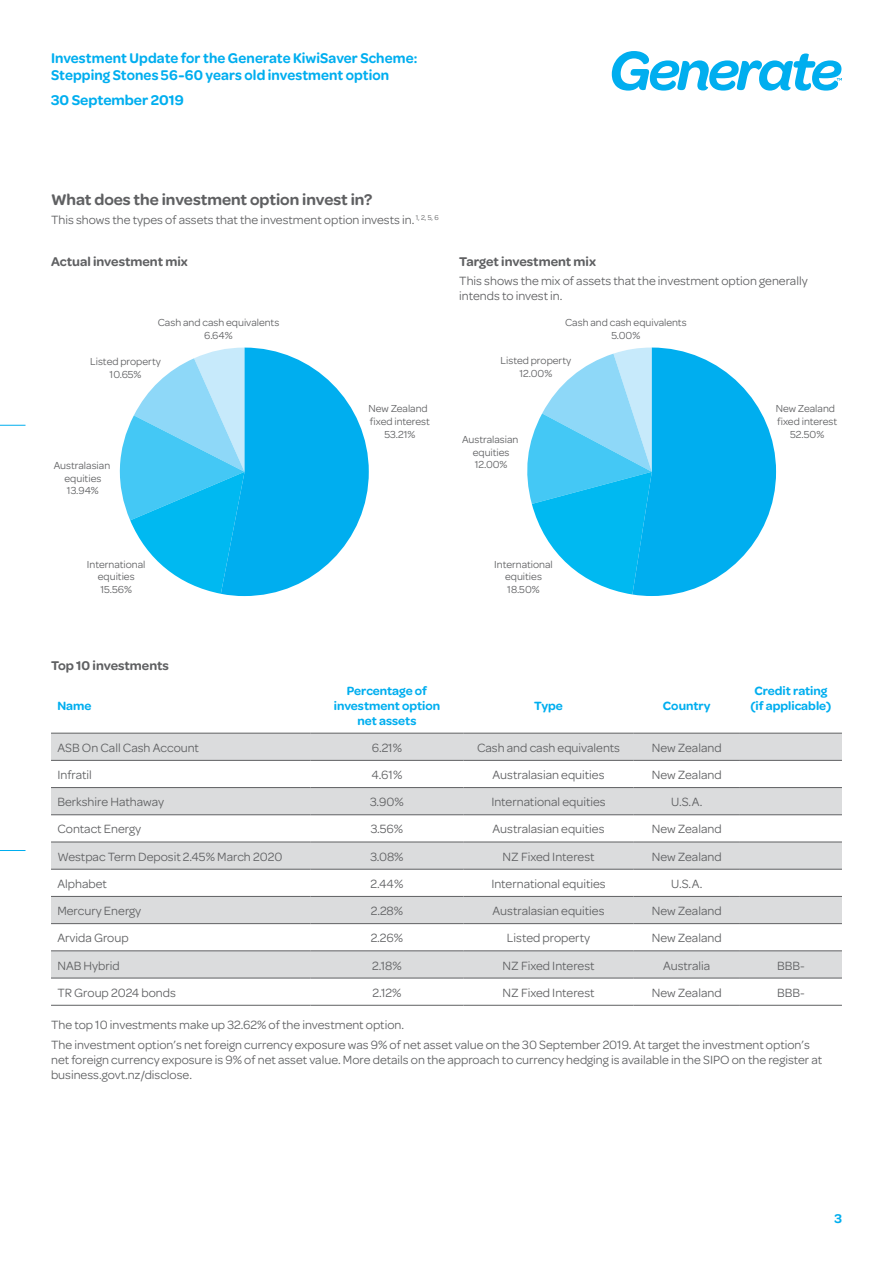
<style>
.page{position:relative;width:893px;height:1263px;background:#fff}
.page>*{position:absolute;margin:0;border:0;box-sizing:border-box;transform-origin:0 0}
.t1{font:600 16.5px "Omnes";color:#5f6062}
.t2{font:600 15px/16.5px "Omnes";letter-spacing:.005em;color:#00aeef;scale:.96 1}
.t3{font:600 15px "Omnes";letter-spacing:.005em;color:#00aeef}
.t4{font:600 13.5px "Omnes";color:#5f6062}
.t5{font:600 13.5px "Omnes";color:#00aeef}
.t6{font:12.75px/15px "Omnes";color:#5f6062}
.t7{font:600 12.75px/15px "Omnes";color:#00aeef;text-align:center}
.t8{font:10.8px/12.8px "Omnes";color:#5f6062;text-align:center}
</style>
<div class="page">
<svg style="left:612px;top:51px;width:230px;height:40px"></svg>
<svg style="left:0;top:425px;width:26px;height:1px"></svg>
<svg style="left:0;top:850px;width:26px;height:1px"></svg>
<svg style="left:51px;top:734px;width:791px;height:244px;fill:#dbdcdd"></svg>
<hr style="left:51px;top:787px;width:259px;height:1px;background:#5f6062">
<hr style="left:310px;top:787px;width:153px;height:1px;background:#5f6062">
<hr style="left:463px;top:787px;width:171px;height:1px;background:#5f6062">
<hr style="left:634px;top:787px;width:106px;height:1px;background:#5f6062">
<hr style="left:740px;top:787px;width:102px;height:1px;background:#5f6062">
<hr style="left:51px;top:814px;width:259px;height:1px;background:#5f6062">
<hr style="left:310px;top:814px;width:153px;height:1px;background:#5f6062">
<hr style="left:463px;top:814px;width:171px;height:1px;background:#5f6062">
<hr style="left:634px;top:814px;width:106px;height:1px;background:#5f6062">
<hr style="left:740px;top:814px;width:102px;height:1px;background:#5f6062">
<hr style="left:51px;top:842px;width:259px;height:1px;background:#5f6062">
<hr style="left:310px;top:842px;width:153px;height:1px;background:#5f6062">
<hr style="left:463px;top:842px;width:171px;height:1px;background:#5f6062">
<hr style="left:634px;top:842px;width:106px;height:1px;background:#5f6062">
<hr style="left:740px;top:842px;width:102px;height:1px;background:#5f6062">
<hr style="left:51px;top:869px;width:259px;height:1px;background:#5f6062">
<hr style="left:310px;top:869px;width:153px;height:1px;background:#5f6062">
<hr style="left:463px;top:869px;width:171px;height:1px;background:#5f6062">
<hr style="left:634px;top:869px;width:106px;height:1px;background:#5f6062">
<hr style="left:740px;top:869px;width:102px;height:1px;background:#5f6062">
<hr style="left:51px;top:896px;width:259px;height:1px;background:#5f6062">
<hr style="left:310px;top:896px;width:153px;height:1px;background:#5f6062">
<hr style="left:463px;top:896px;width:171px;height:1px;background:#5f6062">
<hr style="left:634px;top:896px;width:106px;height:1px;background:#5f6062">
<hr style="left:740px;top:896px;width:102px;height:1px;background:#5f6062">
<hr style="left:51px;top:923px;width:259px;height:1px;background:#5f6062">
<hr style="left:310px;top:923px;width:153px;height:1px;background:#5f6062">
<hr style="left:463px;top:923px;width:171px;height:1px;background:#5f6062">
<hr style="left:634px;top:923px;width:106px;height:1px;background:#5f6062">
<hr style="left:740px;top:923px;width:102px;height:1px;background:#5f6062">
<hr style="left:51px;top:950px;width:259px;height:1px;background:#5f6062">
<hr style="left:310px;top:950px;width:153px;height:1px;background:#5f6062">
<hr style="left:463px;top:950px;width:171px;height:1px;background:#5f6062">
<hr style="left:634px;top:950px;width:106px;height:1px;background:#5f6062">
<hr style="left:740px;top:950px;width:102px;height:1px;background:#5f6062">
<hr style="left:51px;top:978px;width:259px;height:1px;background:#5f6062">
<hr style="left:310px;top:978px;width:153px;height:1px;background:#5f6062">
<hr style="left:463px;top:978px;width:171px;height:1px;background:#5f6062">
<hr style="left:634px;top:978px;width:106px;height:1px;background:#5f6062">
<hr style="left:740px;top:978px;width:102px;height:1px;background:#5f6062">
<hr style="left:51px;top:1005px;width:259px;height:1px;background:#5f6062">
<hr style="left:310px;top:1005px;width:153px;height:1px;background:#5f6062">
<hr style="left:463px;top:1005px;width:171px;height:1px;background:#5f6062">
<hr style="left:634px;top:1005px;width:106px;height:1px;background:#5f6062">
<hr style="left:740px;top:1005px;width:102px;height:1px;background:#5f6062">
<hr style="left:51px;top:733px;width:259px;height:1px;background:#5f6062">
<hr style="left:310px;top:733px;width:153px;height:1px;background:#5f6062">
<hr style="left:463px;top:733px;width:171px;height:1px;background:#5f6062">
<hr style="left:634px;top:733px;width:106px;height:1px;background:#5f6062">
<hr style="left:740px;top:733px;width:102px;height:1px;background:#5f6062">
<hr style="left:51px;top:760px;width:259px;height:1px;background:#5f6062">
<hr style="left:310px;top:760px;width:153px;height:1px;background:#5f6062">
<hr style="left:463px;top:760px;width:171px;height:1px;background:#5f6062">
<hr style="left:634px;top:760px;width:106px;height:1px;background:#5f6062">
<hr style="left:740px;top:760px;width:102px;height:1px;background:#5f6062">
<svg style="left:119px;top:348px;width:250px;height:248px"></svg>
<svg style="left:527px;top:348px;width:249px;height:248px"></svg>
<p class="t2" style="left:51px;top:50px;width:383px">Investment Update for the Generate KiwiSaver Scheme:<br>Stepping Stones 56-60 years old investment option</p>
<p class="t3" style="left:51px;top:91px;width:134px">30 September 2019</p>
<p class="t1" style="left:51px;top:190px;width:323px">What does the investment option invest in?</p>
<p class="t6" style="left:51px;top:212px;width:389px">This shows the types of assets that the investment option invests in. <sup>1,</sup> <sup>2,</sup> <sup>5,</sup> <sup>6</sup></p>
<p class="t4" style="left:51px;top:254px;width:138px">Actual investment mix</p>
<p class="t4" style="left:459px;top:254px;width:138px">Target investment mix</p>
<p class="t6" style="left:459px;top:273px;width:350px">This shows the mix of assets that the investment option generally intends to invest in.</p>
<p class="t8" style="left:158px;top:316px;width:123px">Cash and cash equivalents<br>6.64%</p>
<p class="t8" style="left:90px;top:355px;width:72px">Listed property<br>10.65%</p>
<p class="t8" style="left:54px;top:459px;width:58px">Australasian equities<br>13.94%</p>
<p class="t8" style="left:87px;top:558px;width:60px">International equities<br>15.56%</p>
<p class="t4" style="left:51px;top:658px;width:119px">Top 10 investments</p>
<p class="t7" style="left:57px;top:698px;width:36px">Name</p>
<p class="t8" style="left:368px;top:402px;width:63px">New Zealand fixed interest<br>53.21%</p>
<p class="t8" style="left:565px;top:316px;width:123px">Cash and cash equivalents<br>5.00%</p>
<p class="t8" style="left:500px;top:354px;width:72px">Listed property<br>12.00%</p>
<p class="t8" style="left:462px;top:433px;width:58px">Australasian equities<br>12.00%</p>
<p class="t8" style="left:494px;top:558px;width:60px">International equities<br>18.50%</p>
<p class="t7" style="left:334px;top:683px;width:108px">Percentage of investment option net assets</p>
<p class="t7" style="left:534px;top:698px;width:30px">Type</p>
<p class="t7" style="left:663px;top:698px;width:49px">Country</p>
<p class="t8" style="left:776px;top:402px;width:63px">New Zealand fixed interest<br>52.50%</p>
<p class="t7" style="left:750px;top:683px;width:82px">Credit rating (if applicable)</p>
<p class="t6" style="left:57px;top:740px;width:143px">ASB On Call Cash Account</p>
<p class="t6" style="left:372px;top:740px;width:32px">6.21%</p>
<p class="t6" style="left:477px;top:740px;width:145px">Cash and cash equivalents</p>
<p class="t6" style="left:652px;top:740px;width:71px">New Zealand</p>
<p class="t6" style="left:57px;top:767px;width:36px">Infratil</p>
<p class="t6" style="left:372px;top:767px;width:32px">4.61%</p>
<p class="t6" style="left:493px;top:767px;width:113px">Australasian equities</p>
<p class="t6" style="left:652px;top:767px;width:71px">New Zealand</p>
<p class="t6" style="left:57px;top:794px;width:108px">Berkshire Hathaway</p>
<p class="t6" style="left:370px;top:794px;width:35px">3.90%</p>
<p class="t6" style="left:491px;top:794px;width:116px">International equities</p>
<p class="t6" style="left:671px;top:794px;width:33px">U.S.A.</p>
<p class="t6" style="left:57px;top:822px;width:85px">Contact Energy</p>
<p class="t6" style="left:371px;top:822px;width:34px">3.56%</p>
<p class="t6" style="left:493px;top:822px;width:113px">Australasian equities</p>
<p class="t6" style="left:652px;top:822px;width:71px">New Zealand</p>
<p class="t6" style="left:57px;top:849px;width:226px">Westpac Term Deposit 2.45% March 2020</p>
<p class="t6" style="left:370px;top:849px;width:35px">3.08%</p>
<p class="t6" style="left:503px;top:849px;width:93px">NZ Fixed Interest</p>
<p class="t6" style="left:652px;top:849px;width:71px">New Zealand</p>
<p class="t6" style="left:57px;top:876px;width:51px">Alphabet</p>
<p class="t6" style="left:371px;top:876px;width:34px">2.44%</p>
<p class="t6" style="left:491px;top:876px;width:116px">International equities</p>
<p class="t6" style="left:671px;top:876px;width:33px">U.S.A.</p>
<p class="t6" style="left:57px;top:903px;width:85px">Mercury Energy</p>
<p class="t6" style="left:371px;top:903px;width:34px">2.28%</p>
<p class="t6" style="left:493px;top:903px;width:113px">Australasian equities</p>
<p class="t6" style="left:652px;top:903px;width:71px">New Zealand</p>
<p class="t6" style="left:57px;top:931px;width:73px">Arvida Group</p>
<p class="t6" style="left:371px;top:931px;width:34px">2.26%</p>
<p class="t6" style="left:507px;top:931px;width:85px">Listed property</p>
<p class="t6" style="left:652px;top:931px;width:71px">New Zealand</p>
<p class="t6" style="left:57px;top:958px;width:64px">NAB Hybrid</p>
<p class="t6" style="left:372px;top:958px;width:31px">2.18%</p>
<p class="t6" style="left:503px;top:958px;width:93px">NZ Fixed Interest</p>
<p class="t6" style="left:663px;top:958px;width:49px">Australia</p>
<p class="t6" style="left:777px;top:958px;width:29px">BBB-</p>
<p class="t6" style="left:57px;top:985px;width:120px">TR Group 2024 bonds</p>
<p class="t6" style="left:372px;top:985px;width:30px">2.12%</p>
<p class="t6" style="left:503px;top:985px;width:93px">NZ Fixed Interest</p>
<p class="t6" style="left:652px;top:985px;width:71px">New Zealand</p>
<p class="t6" style="left:777px;top:985px;width:29px">BBB-</p>
<p class="t6" style="left:51px;top:1016px;width:760px;line-height:19.2px">The top 10 investments make up 32.62% of the investment option.<br>The investment option’s net foreign currency exposure was 9% of net asset value on the 30 September 2019. At target the investment option’s</p>
<p class="t6" style="left:51px;top:1052px;width:773px">net foreign currency exposure is 9% of net asset value. More details on the approach to currency hedging is available in the SIPO on the register at business.govt.nz/disclose.</p>
<p class="t5" style="left:834px;top:1210px;width:9px">3</p>
</div>
